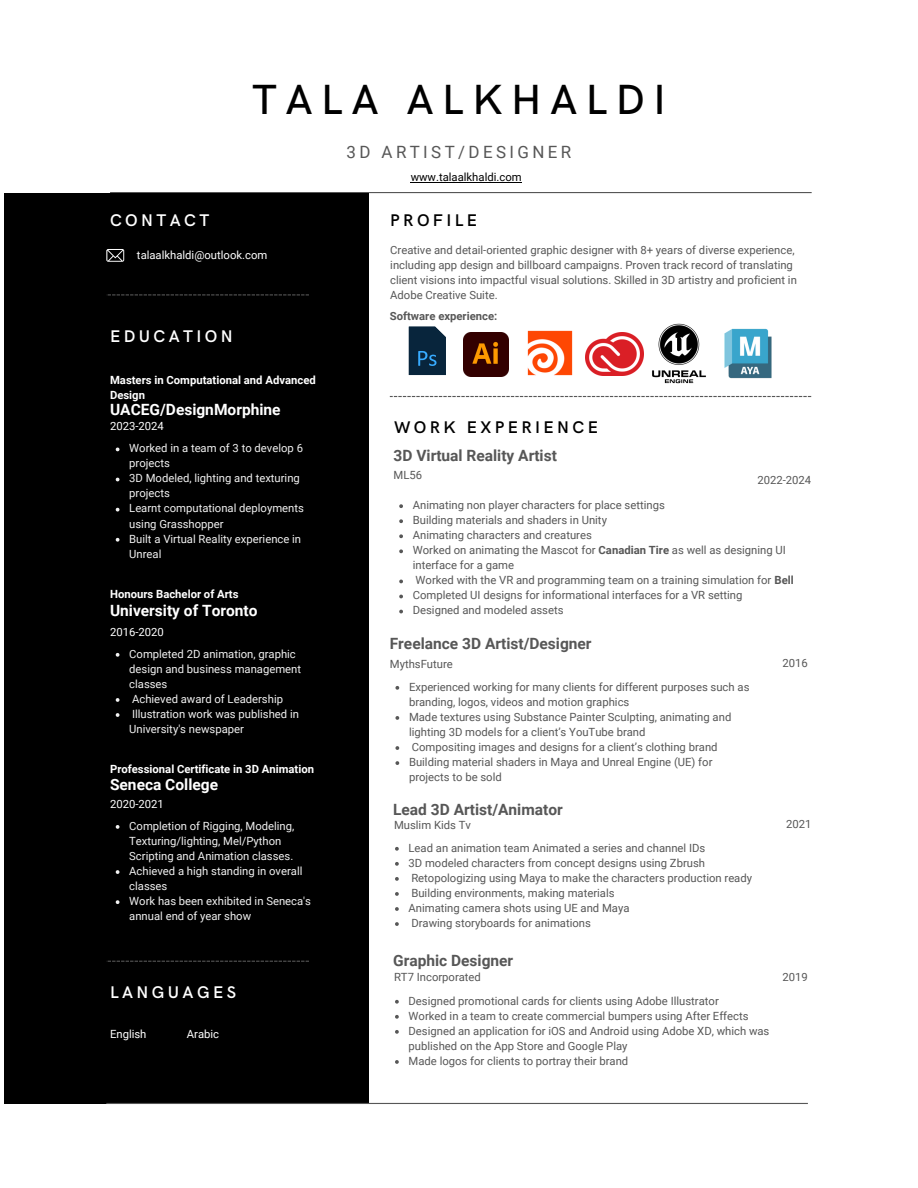
<style>
.page{position:relative;width:918px;height:1188px;background:#fff}
.page>*{position:absolute;margin:0;border:0;box-sizing:border-box;transform-origin:0 0}
.t1{font:500 42.3px "HK Grotesk";letter-spacing:.2em;color:#000}
.t2{font:600 16.95px "HK Grotesk";letter-spacing:.2em;color:#fff}
.t3{font:600 16.95px "HK Grotesk";letter-spacing:.2em;color:#000}
.t4{font:16.95px "Roboto";letter-spacing:.2em;color:#575757}
.t5{font:700 15.45px "Roboto";color:#575757}
.t6{font:700 15.45px "Roboto";color:#fff}
.t7{font:11.25px/15px "Roboto";color:#575757}
.t8{font:11.25px/15px "Roboto";color:#f1f1f1}
.t9{font:700 11.25px/15px "Roboto";color:#fff}
.t10{font:11.25px "Roboto";color:#fff}
.t11{font:11.25px "Roboto";color:#000}
.t12{font:700 11.25px "Roboto";color:#575757}
.s1{font-weight:700}
</style>
<div class="page">
<hr style="left:110px;top:192px;width:702px;height:1px;background:#575757">
<div style="left:5px;top:193px;width:364px;height:911px;background:#000"></div>
<svg style="left:107px;top:294px;width:202px;height:1px"></svg>
<svg style="left:390px;top:396px;width:421px;height:1px"></svg>
<svg style="left:106px;top:961px;width:203px;height:1px"></svg>
<hr style="left:106px;top:1103px;width:702px;height:1px;background:#575757">
<svg style="left:106px;top:249px;width:18px;height:12px"></svg>
<svg style="left:409px;top:327px;width:37px;height:48px;background:#11324c"></svg>
<img style="left:464px;top:332px;width:45px;height:44px">
<img style="left:527px;top:331px;width:45px;height:45px">
<img style="left:585px;top:333px;width:29px;height:43px">
<img style="left:614px;top:323px;width:130px;height:75px">
<img style="left:715px;top:323px;width:57px;height:64px">
<hr style="left:411px;top:182px;width:111px;height:1px;background:#000">
<svg style="left:116px;top:653px;width:3px;height:4px"></svg>
<svg style="left:116px;top:698px;width:3px;height:4px"></svg>
<svg style="left:116px;top:713px;width:3px;height:4px"></svg>
<svg style="left:116px;top:508px;width:3px;height:4px"></svg>
<svg style="left:116px;top:538px;width:3px;height:4px"></svg>
<svg style="left:116px;top:825px;width:3px;height:4px"></svg>
<svg style="left:116px;top:870px;width:3px;height:4px"></svg>
<svg style="left:116px;top:900px;width:3px;height:4px"></svg>
<svg style="left:399px;top:504px;width:4px;height:4px"></svg>
<svg style="left:399px;top:519px;width:4px;height:4px"></svg>
<svg style="left:399px;top:534px;width:4px;height:4px"></svg>
<svg style="left:399px;top:549px;width:4px;height:4px"></svg>
<svg style="left:399px;top:580px;width:4px;height:3px"></svg>
<svg style="left:399px;top:595px;width:4px;height:3px"></svg>
<svg style="left:399px;top:610px;width:4px;height:3px"></svg>
<svg style="left:395px;top:847px;width:4px;height:4px"></svg>
<svg style="left:395px;top:862px;width:4px;height:4px"></svg>
<svg style="left:395px;top:877px;width:4px;height:4px"></svg>
<svg style="left:395px;top:892px;width:4px;height:4px"></svg>
<svg style="left:395px;top:907px;width:4px;height:4px"></svg>
<svg style="left:395px;top:922px;width:4px;height:4px"></svg>
<svg style="left:395px;top:1000px;width:4px;height:4px"></svg>
<svg style="left:395px;top:1015px;width:4px;height:4px"></svg>
<svg style="left:395px;top:1030px;width:4px;height:4px"></svg>
<svg style="left:395px;top:1060px;width:4px;height:4px"></svg>
<svg style="left:395px;top:686px;width:4px;height:4px"></svg>
<svg style="left:395px;top:716px;width:4px;height:4px"></svg>
<svg style="left:395px;top:746px;width:4px;height:4px"></svg>
<svg style="left:395px;top:761px;width:4px;height:4px"></svg>
<p class="t1" style="left:252px;top:76px;width:415px">TALA ALKHALDI</p>
<p class="t4" style="left:347px;top:142px;width:226px">3D ARTIST/DESIGNER</p>
<h2 class="t11" style="left:411px;top:171px;width:113px">www.talaalkhaldi.com</h2>
<h6 class="t2" style="left:110px;top:211px;width:101px">CONTACT</h6>
<h4 class="t3" style="left:390px;top:211px;width:88px">PROFILE</h4>
<p class="t10" style="left:137px;top:249px;width:132px">talaalkhaldi@outlook.com</p>
<p class="t2" style="left:110px;top:327px;width:124px">EDUCATION</p>
<p class="t9" style="left:110px;top:373px;width:207px">Masters in Computational and Advanced<br>Design</p>
<h6 class="t6" style="left:110px;top:400px;width:172px">UACEG/DesignMorphine</h6>
<p class="t10" style="left:110px;top:420px;width:55px">2023-2024</p>
<h6 class="t8" style="left:129px;top:441px;width:175px">Worked in a team of 3 to develop 6 projects</h6>
<h4 class="t8" style="left:129px;top:471px;width:172px">3D Modeled, lighting and texturing projects</h4>
<p class="t8" style="left:129px;top:501px;width:176px">Learnt computational deployments using Grasshopper</p>
<p class="t8" style="left:129px;top:531px;width:173px">Built a Virtual Reality experience in<br>Unreal</p>
<p class="t9" style="left:110px;top:587px;width:130px">Honours Bachelor of Arts</p>
<p class="t6" style="left:110px;top:602px;width:149px">University of Toronto</p>
<h4 class="t10" style="left:110px;top:625px;width:55px">2016-2020</h4>
<p class="t8" style="left:129px;top:646px;width:173px">Completed 2D animation, graphic design and business management classes</p>
<p class="t8" style="left:132px;top:691px;width:153px">Achieved award of Leadership</p>
<p class="t8" style="left:129px;top:706px;width:171px">Illustration work was published in<br>University's newspaper</p>
<p class="t9" style="left:110px;top:762px;width:206px">Professional Certificate in 3D Animation</p>
<p class="t6" style="left:110px;top:776px;width:109px">Seneca College</p>
<h2 class="t10" style="left:110px;top:797px;width:55px">2020-2021</h2>
<p class="t8" style="left:129px;top:818px;width:167px">Completion of Rigging, Modeling,<br>Texturing/lighting, Mel/Python<br>Scripting and Animation classes.</p>
<p class="t8" style="left:129px;top:864px;width:175px">Achieved a high standing in overall classes</p>
<h2 class="t8" style="left:129px;top:894px;width:183px">Work has been exhibited in Seneca's annual end of year show</h2>
<p class="t2" style="left:110px;top:983px;width:127px">LANGUAGES</p>
<p class="t10" style="left:110px;top:1028px;width:38px">English</p>
<p class="t10" style="left:187px;top:1028px;width:34px">Arabic</p>
<p class="t7" style="left:390px;top:243px;width:408px">Creative and detail-oriented graphic designer with 8+ years of diverse experience, including app design and billboard campaigns. Proven track record of translating client visions into impactful visual solutions. Skilled in 3D artistry and proficient in Adobe Creative Suite.</p>
<p class="t12" style="left:390px;top:309px;width:109px">Software experience:</p>
<p class="t3" style="left:394px;top:417px;width:205px">WORK EXPERIENCE</p>
<p class="t5" style="left:394px;top:447px;width:165px">3D Virtual Reality Artist</p>
<p class="t7" style="left:394px;top:468px;width:30px">ML56</p>
<p class="t7" style="left:757px;top:472px;width:55px">2022-2024</p>
<p class="t7" style="left:413px;top:498px;width:254px">Animating non player characters for place settings</p>
<h2 class="t7" style="left:413px;top:513px;width:196px">Building materials and shaders in Unity</h2>
<h4 class="t7" style="left:413px;top:528px;width:181px">Animating characters and creatures</h4>
<h5 class="t7" style="left:413px;top:543px;width:375px">Worked on animating the Mascot for <span class="s1">Canadian Tire</span> as well as designing UI interface for a game</h5>
<p class="t7" style="left:416px;top:573px;width:380px">Worked with the VR and programming team on a training simulation for <span class="s1">Bell</span></p>
<p class="t7" style="left:413px;top:588px;width:331px">Completed UI designs for informational interfaces for a VR setting</p>
<p class="t7" style="left:413px;top:603px;width:152px">Designed and modeled assets</p>
<p class="t5" style="left:390px;top:635px;width:203px">Freelance 3D Artist/Designer</p>
<p class="t7" style="left:390px;top:656px;width:65px">MythsFuture</p>
<h4 class="t7" style="left:409px;top:679px;width:342px">Experienced working for many clients for different purposes such as branding, logos, videos and motion graphics</h4>
<p class="t7" style="left:409px;top:709px;width:324px">Made textures using Substance Painter Sculpting, animating and lighting 3D models for a client’s YouTube brand</p>
<p class="t7" style="left:412px;top:740px;width:307px">Compositing images and designs for a client’s clothing brand</p>
<p class="t7" style="left:409px;top:755px;width:305px">Building material shaders in Maya and Unreal Engine (UE) for projects to be sold</p>
<h6 class="t5" style="left:393px;top:800px;width:171px">Lead 3D Artist/Animator</h6>
<p class="t7" style="left:394px;top:817px;width:78px">Muslim Kids Tv</p>
<p class="t7" style="left:409px;top:840px;width:298px">Lead an animation team Animated a series and channel IDs</p>
<p class="t7" style="left:409px;top:855px;width:298px">3D modeled characters from concept designs using Zbrush</p>
<p class="t7" style="left:411px;top:870px;width:342px">Retopologizing using Maya to make the characters production ready</p>
<p class="t7" style="left:411px;top:885px;width:205px">Building environments, making materials</p>
<p class="t7" style="left:409px;top:900px;width:223px">Animating camera shots using UE and Maya</p>
<h4 class="t7" style="left:411px;top:916px;width:181px">Drawing storyboards for animations</h4>
<p class="t5" style="left:393px;top:952px;width:122px">Graphic Designer</p>
<p class="t7" style="left:394px;top:969px;width:88px">RT7 Incorporated</p>
<p class="t7" style="left:409px;top:993px;width:312px">Designed promotional cards for clients using Adobe Illustrator</p>
<p class="t7" style="left:409px;top:1008px;width:341px">Worked in a team to create commercial bumpers using After Effects</p>
<p class="t7" style="left:409px;top:1023px;width:362px">Designed an application for iOS and Android using Adobe XD, which was published on the App Store and Google Play</p>
<p class="t7" style="left:409px;top:1053px;width:221px">Made logos for clients to portray their brand</p>
<p class="t7" style="left:783px;top:655px;width:27px">2016</p>
<p class="t7" style="left:786px;top:816px;width:27px">2021</p>
<h4 class="t7" style="left:783px;top:969px;width:27px">2019</h4>
</div>
